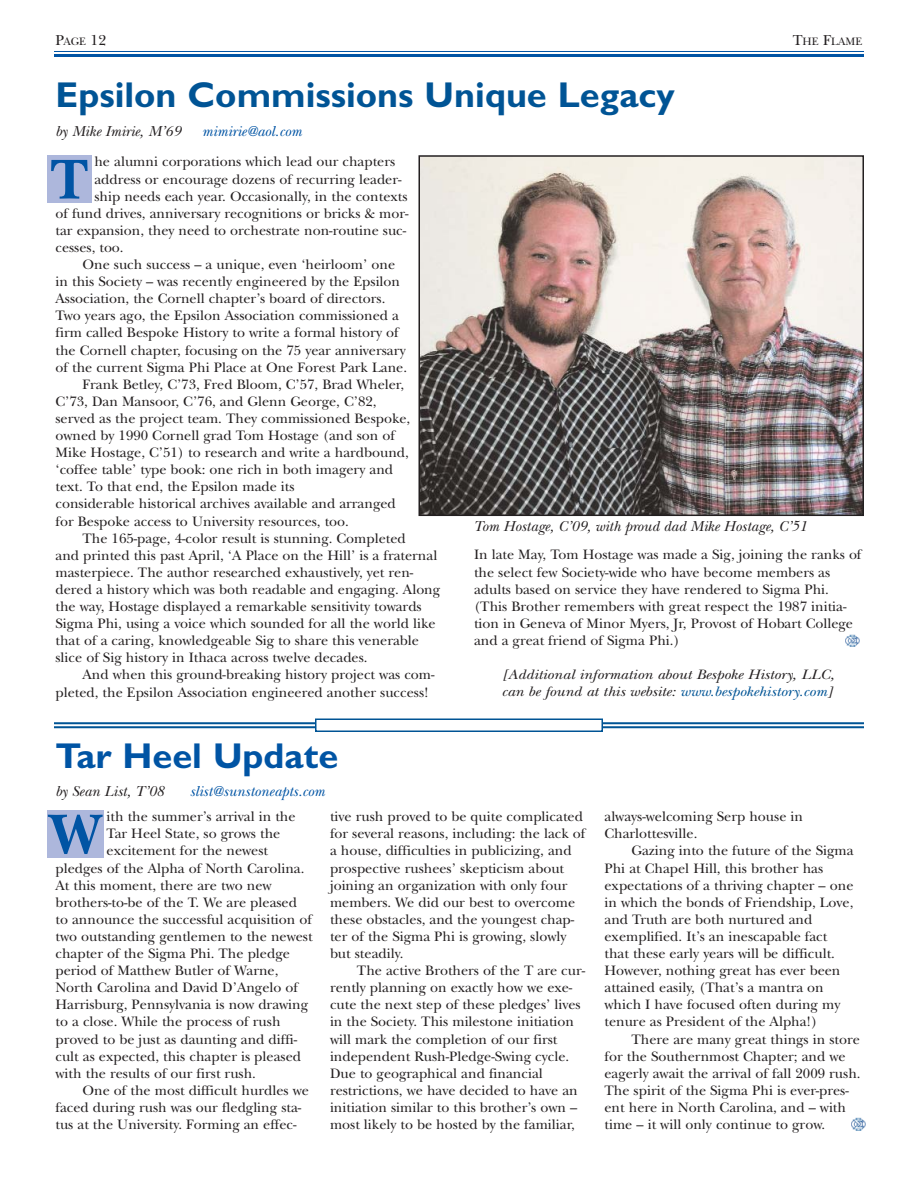
<style>
.page{position:relative;width:918px;height:1188px;background:#fff}
.page>*{position:absolute;margin:0;border:0;box-sizing:border-box;transform-origin:0 0}
.t1{font:700 58.5px "New Baskerville";color:#0054a4;scale:.95 1}
.t2{font:700 58.5px "New Baskerville";color:#0054a4}
.t3{font:700 36px "Gill Sans";color:#005495}
.t4{font:700 36px "Gill Sans";color:#0054a4}
.t5{font:italic 15px "New Baskerville";color:#231f20}
.t6{font:italic 15px "New Baskerville";color:#0054a4}
.t7{font:15px "New Baskerville";color:#231f20}
.t8{font:14.25px/17.1px "New Baskerville";color:#231f20}
.t9{font:italic 14.25px/17.1px "New Baskerville";color:#231f20;scale:1.11 1}
.t10{font:11.25px "New Baskerville";color:#231f20}
.s1{font-size:11.25px}
.s2{font-size:15px}
.s3{color:#005495}
</style>
<div class="page">
<hr style="left:54px;top:51px;width:810px;height:1px;background:#0054a4">
<hr style="left:54px;top:54px;width:810px;height:3px;background:#0054a4">
<svg style="left:846px;top:635px;width:13px;height:12px"></svg>
<img style="left:421px;top:158px;width:440px;height:355px">
<div style="left:418px;top:155px;width:446px;height:361px;border:2px solid #231f20"></div>
<div style="left:47px;top:155px;width:44px;height:47px;background:#adb7dc"></div>
<div style="left:47px;top:810px;width:57px;height:47px;background:#adb7dc"></div>
<img style="left:851px;top:1118px;width:14px;height:12px">
<div style="left:315px;top:718px;width:288px;height:14px;border:2px solid #005495"></div>
<hr style="left:54px;top:722px;width:261px;height:2px;background:#005495">
<hr style="left:54px;top:726px;width:261px;height:2px;background:#005495">
<hr style="left:603px;top:722px;width:261px;height:2px;background:#005495">
<hr style="left:603px;top:726px;width:261px;height:2px;background:#005495">
<p class="t7" style="left:56px;top:35px;width:52px">P<span class="s1">AGE</span> 12</p>
<p class="t10" style="left:793px;top:38px;width:71px"><span class="s2">T</span>HE <span class="s2">F</span>LAME</p>
<h2 class="t3" style="left:56px;top:82px;width:621px">Epsilon Commissions Unique Legacy</h2>
<p class="t5" style="left:56px;top:126px;width:127px">by Mike Imirie, M’69</p>
<p class="t6" style="left:202px;top:126px;width:101px">mimirie@aol.com</p>
<p class="t8" style="left:94px;top:155px;width:302px">he alumni corporations which lead our chapters</p>
<p class="t8" style="left:94px;top:172px;width:309px">address or encourage dozens of recurring leader-</p>
<p class="t8" style="left:94px;top:189px;width:315px">ship needs each year. Occasionally, in the contexts</p>
<p class="t8" style="left:55px;top:206px;width:355px">of fund drives, anniversary recognitions or bricks &amp; mor-</p>
<p class="t8" style="left:55px;top:223px;width:352px">tar expansion, they need to orchestrate non-routine suc-</p>
<p class="t8" style="left:55px;top:241px;width:70px">cesses, too.</p>
<p class="t8" style="left:82px;top:258px;width:314px">One such success – a unique, even ‘heirloom’ one</p>
<p class="t8" style="left:55px;top:275px;width:346px">in this Society – was recently engineered by the Epsilon</p>
<p class="t8" style="left:55px;top:292px;width:331px">Association, the Cornell chapter’s board of directors.</p>
<p class="t8" style="left:55px;top:309px;width:345px">Two years ago, the Epsilon Association commissioned a</p>
<p class="t8" style="left:55px;top:326px;width:345px">firm called Bespoke History to write a formal history of</p>
<p class="t8" style="left:55px;top:343px;width:352px">the Cornell chapter, focusing on the 75 year anniversary</p>
<p class="t8" style="left:55px;top:360px;width:353px">of the current Sigma Phi Place at One Forest Park Lane.</p>
<p class="t8" style="left:82px;top:377px;width:323px">Frank Betley, C’73, Fred Bloom, C’57, Brad Wheler,</p>
<p class="t8" style="left:55px;top:394px;width:323px">C’73, Dan Mansoor, C’76, and Glenn George, C’82,</p>
<p class="t8" style="left:55px;top:412px;width:356px">served as the project team. They commissioned Bespoke,</p>
<p class="t8" style="left:55px;top:429px;width:341px">owned by 1990 Cornell grad Tom Hostage (and son of</p>
<p class="t8" style="left:55px;top:446px;width:355px">Mike Hostage, C’51) to research and write a hardbound,</p>
<p class="t8" style="left:55px;top:463px;width:339px">‘coffee table’ type book: one rich in both imagery and</p>
<p class="t8" style="left:55px;top:480px;width:241px">text. To that end, the Epsilon made its</p>
<p class="t8" style="left:55px;top:497px;width:342px">considerable historical archives available and arranged</p>
<p class="t8" style="left:55px;top:514px;width:295px">for Bespoke access to University resources, too.</p>
<p class="t8" style="left:82px;top:531px;width:325px">The 165-page, 4-color result is stunning. Completed</p>
<p class="t8" style="left:55px;top:548px;width:383px">and printed this past April, ‘A Place on the Hill’ is a fraternal</p>
<p class="t8" style="left:55px;top:565px;width:359px">masterpiece. The author researched exhaustively, yet ren-</p>
<p class="t8" style="left:55px;top:583px;width:386px">dered a history which was both readable and engaging. Along</p>
<p class="t8" style="left:55px;top:600px;width:368px">the way, Hostage displayed a remarkable sensitivity towards</p>
<p class="t8" style="left:55px;top:617px;width:382px">Sigma Phi, using a voice which sounded for all the world like</p>
<p class="t8" style="left:55px;top:634px;width:365px">that of a caring, knowledgeable Sig to share this venerable</p>
<p class="t8" style="left:55px;top:651px;width:314px">slice of Sig history in Ithaca across twelve decades.</p>
<p class="t8" style="left:82px;top:668px;width:354px">And when this ground-breaking history project was com-</p>
<p class="t8" style="left:55px;top:685px;width:375px">pleted, the Epsilon Association engineered another success!</p>
<h1 class="t1" style="left:50px;top:159px;width:41px">T</h1>
<p class="t5" style="left:474px;top:521px;width:335px">Tom Hostage, C’09, with proud dad Mike Hostage, C’51</p>
<p class="t8" style="left:474px;top:548px;width:389px">In late May, Tom Hostage was made a Sig, joining the ranks of the select few Society-wide who have become members as adults based on service they have rendered to Sigma Phi. (This Brother remembers with great respect the 1987 initia&shy;tion in Geneva of Minor Myers, Jr, Provost of Hobart College and a great friend of Sigma Phi.)</p>
<p class="t9" style="left:501px;top:668px;width:302px">[Additional information about Bespoke History, LLC, can be found at this website: <span class="s3">www.bespokehistory.com</span>]</p>
<h2 class="t4" style="left:56px;top:743px;width:284px">Tar Heel Update</h2>
<p class="t5" style="left:56px;top:786px;width:110px">by Sean List, T’08</p>
<p class="t6" style="left:190px;top:786px;width:136px">slist@sunstoneapts.com</p>
<h1 class="t2" style="left:50px;top:814px;width:53px">W</h1>
<p class="t8" style="left:330px;top:810px;width:257px">tive rush proved to be quite complicated for several reasons, including: the lack of a house, difficulties in publicizing, and prospective rushees’ skepticism about joining an organization with only four members. We did our best to overcome these obstacles, and the youngest chap&shy;ter of the Sigma Phi is growing, slowly but steadily.</p>
<p class="t8" style="left:330px;top:964px;width:257px;text-indent:27px">The active Brothers of the T are cur&shy;rently planning on exactly how we exe&shy;cute the next step of these pledges’ lives in the Society. This milestone initiation will mark the completion of our first independent Rush-Pledge-Swing cycle.<br>Due to geographical and financial restrictions, we have decided to have an initiation similar to this brother’s own – most likely to be hosted by the familiar,</p>
<p class="t8" style="left:107px;top:810px;width:191px">ith the summer’s arrival in the</p>
<p class="t8" style="left:107px;top:827px;width:175px">Tar Heel State, so grows the</p>
<p class="t8" style="left:107px;top:844px;width:163px">excitement for the newest</p>
<p class="t8" style="left:55px;top:861px;width:250px">pledges of the Alpha of North Carolina.</p>
<p class="t8" style="left:55px;top:878px;width:218px">At this moment, there are two new</p>
<p class="t8" style="left:55px;top:895px;width:243px">brothers-to-be of the T. We are pleased</p>
<p class="t8" style="left:55px;top:912px;width:258px">to announce the successful acquisition of</p>
<p class="t8" style="left:55px;top:929px;width:259px">two outstanding gentlemen to the newest</p>
<p class="t8" style="left:55px;top:947px;width:236px">chapter of the Sigma Phi. The pledge</p>
<p class="t8" style="left:55px;top:964px;width:224px">period of Matthew Butler of Warne,</p>
<p class="t8" style="left:55px;top:981px;width:244px">North Carolina and David D’Angelo of</p>
<p class="t8" style="left:55px;top:998px;width:254px">Harrisburg, Pennsylvania is now drawing</p>
<p class="t8" style="left:55px;top:1015px;width:227px">to a close. While the process of rush</p>
<p class="t8" style="left:55px;top:1032px;width:243px">proved to be just as daunting and diffi-</p>
<p class="t8" style="left:55px;top:1049px;width:247px">cult as expected, this chapter is pleased</p>
<p class="t8" style="left:55px;top:1066px;width:202px">with the results of our first rush.</p>
<p class="t8" style="left:82px;top:1083px;width:228px">One of the most difficult hurdles we</p>
<p class="t8" style="left:55px;top:1100px;width:247px">faced during rush was our fledgling sta-</p>
<p class="t8" style="left:55px;top:1118px;width:243px">tus at the University. Forming an effec-</p>
<p class="t8" style="left:605px;top:810px;width:200px">always-welcoming Serp house in<br>Charlottesville.</p>
<p class="t8" style="left:605px;top:844px;width:251px;text-indent:27px">Gazing into the future of the Sigma Phi at Chapel Hill, this brother has expectations of a thriving chapter – one in which the bonds of Friendship, Love, and Truth are both nurtured and exemplified. It’s an inescapable fact that these early years will be difficult.<br>However, nothing great has ever been attained easily, (That’s a mantra on which I have focused often during my tenure as President of the Alpha!)</p>
<p class="t8" style="left:605px;top:1032px;width:258px;text-indent:27px">There are many great things in store for the Southernmost Chapter; and we eagerly await the arrival of fall 2009 rush.<br>The spirit of the Sigma Phi is ever-pres&shy;ent here in North Carolina, and – with time – it will only continue to grow.</p>
</div>
